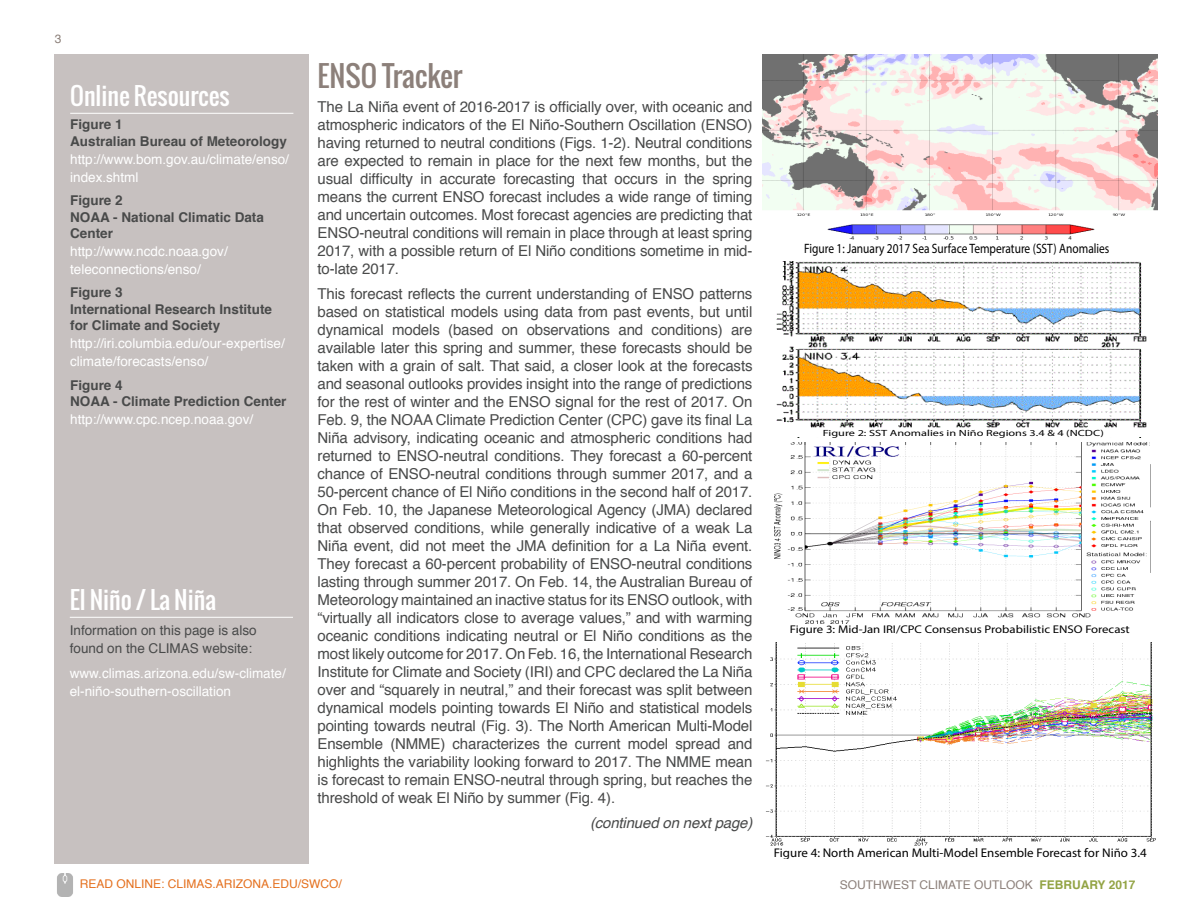
<style>
.page{position:relative;width:1188px;height:918px;background:#fff}
.page>*{position:absolute;margin:0;border:0;box-sizing:border-box;transform-origin:0 0}
.headline{font:28.5px "Oswald";color:#8c807a}
.headline_white___ru{font:24px "Oswald";color:#fff}
.body{font:15px/18px "Helvetica";letter-spacing:-.01em;color:#494a4a;text-align:justify}
.body-2{font:italic 15px "Helvetica";letter-spacing:-.01em;color:#494a4a}
.t1{font:13.65px "Myriad Pro";color:#000;scale:.84 1}
.body-3{font:13.5px/18px "Helvetica";color:#fff}
.subhead{font:700 13.5px/16.5px "Helvetica";color:#494a4a}
.subhead-2{font:13.5px/18px "Helvetica";color:#fff}
.body-4{font:13.5px/18px "Helvetica";color:#494a4a}
.t2{font:12.6px "Myriad Pro";color:#000}
.t3{font:12px "Helvetica";color:#8c807a}
.t4{font:12px "Helvetica";color:#e4701e}
.t5{font:11.25px "Myriad Pro";color:#000;scale:1.14 1}
.t6{font:9px "Myriad Pro";color:#000;scale:1.37 1}
.s1{font-weight:700;color:#93a445}
</style>
<div class="page">
<img style="left:57px;top:874px;width:16px;height:22px">
<div style="left:54px;top:54px;width:255px;height:810px;background:#c7c1c0"></div>
<hr style="left:70px;top:113px;width:223px;height:1px;background:#fff">
<hr style="left:70px;top:617px;width:223px;height:1px;background:#fff">
<img style="left:763px;top:54px;width:395px;height:186px">
<img style="left:776px;top:262px;width:371px;height:166px">
<img style="left:775px;top:442px;width:375px;height:182px">
<img style="left:766px;top:643px;width:390px;height:203px">
<p class="t3" style="left:55px;top:30px;width:8px">3</p>
<p class="headline_white___ru" style="left:70px;top:78px;width:161px">Online Resources</p>
<p class="subhead" style="left:70px;top:117px;width:54px">Figure 1</p>
<p class="subhead" style="left:70px;top:133px;width:218px">Australian Bureau of Meteorology</p>
<p class="body-3" style="left:70px;top:151px;width:220px">http://www.bom.gov.au/climate/enso/ index.shtml</p>
<p class="subhead" style="left:70px;top:192px;width:54px">Figure 2</p>
<p class="subhead" style="left:70px;top:209px;width:195px">NOAA - National Climatic Data<br>Center</p>
<p class="subhead-2" style="left:70px;top:243px;width:159px">http://www.ncdc.noaa.gov/ teleconnections/enso/</p>
<p class="subhead" style="left:70px;top:285px;width:54px">Figure 3</p>
<p class="subhead" style="left:70px;top:301px;width:203px">International Research Institute for Climate and Society</p>
<p class="body-3" style="left:70px;top:335px;width:216px">http://iri.columbia.edu/our-expertise/ climate/forecasts/enso/</p>
<p class="subhead" style="left:70px;top:377px;width:54px">Figure 4</p>
<p class="subhead" style="left:70px;top:393px;width:218px">NOAA - Climate Prediction Center</p>
<p class="subhead-2" style="left:70px;top:411px;width:185px">http://www.cpc.ncep.noaa.gov/</p>
<p class="headline_white___ru" style="left:70px;top:582px;width:148px">El Niño / La Niña</p>
<p class="body-4" style="left:70px;top:622px;width:188px">Information on this page is also found on the CLIMAS website:</p>
<p class="body-3" style="left:70px;top:664px;width:218px">www.climas.arizona.edu/sw-climate/ el-niño-southern-oscillation</p>
<p class="headline" style="left:318px;top:54px;width:146px">ENSO Tracker</p>
<p class="body" style="left:318px;top:99px;width:436px">The La Niña event of 2016-2017 is officially over, with oceanic and atmospheric indicators of the El Niño-Southern Oscillation (ENSO) having returned to neutral conditions (Figs. 1-2). Neutral conditions are expected to remain in place for the next few months, but the usual difficulty in accurate forecasting that occurs in the spring means the current ENSO forecast includes a wide range of timing and uncertain outcomes. Most forecast agencies are predicting that ENSO-neutral conditions will remain in place through at least spring 2017, with a possible return of El Niño conditions sometime in mid&shy;to-late 2017.</p>
<p class="body" style="left:318px;top:285px;width:437px">This forecast reflects the current understanding of ENSO patterns based on statistical models using data from past events, but until dynamical models (based on observations and conditions) are available later this spring and summer, these forecasts should be taken with a grain of salt. That said, a closer look at the forecasts and seasonal outlooks provides insight into the range of predictions for the rest of winter and the ENSO signal for the rest of 2017. On Feb. 9, the NOAA Climate Prediction Center (CPC) gave its final La Niña advisory, indicating oceanic and atmospheric conditions had returned to ENSO-neutral conditions. They forecast a 60-percent chance of ENSO-neutral conditions through summer 2017, and a 50-percent chance of El Niño conditions in the second half of 2017.<br>On Feb. 10, the Japanese Meteorological Agency (JMA) declared that observed conditions, while generally indicative of a weak La Niña event, did not meet the JMA definition for a La Niña event.<br>They forecast a 60-percent probability of ENSO-neutral conditions lasting through summer 2017. On Feb. 14, the Australian Bureau of Meteorology maintained an inactive status for its ENSO outlook, with “virtually all indicators close to average values,” and with warming oceanic conditions indicating neutral or El Niño conditions as the most likely outcome for 2017. On Feb. 16, the International Research Institute for Climate and Society (IRI) and CPC declared the La Niña over and “squarely in neutral,” and their forecast was split between dynamical models pointing towards El Niño and statistical models pointing towards neutral (Fig. 3). The North American Multi-Model Ensemble (NMME) characterizes the current model spread and highlights the variability looking forward to 2017. The NMME mean is forecast to remain ENSO-neutral through spring, but reaches the threshold of weak El Niño by summer (Fig. 4).</p>
<p class="body-2" style="left:590px;top:811px;width:164px">(continued on next page)</p>
<p class="t4" style="left:80px;top:875px;width:264px">READ ONLINE: CLIMAS.ARIZONA.EDU/SWCO/</p>
<p class="t1" style="left:804px;top:240px;width:365px">Figure 1: January 2017 Sea Surface Temperature (SST) Anomalies</p>
<p class="t6" style="left:823px;top:427px;width:207px">Figure 2: SST Anomalies in Niño Regions 3.4 &amp; 4 (NCDC)</p>
<p class="t5" style="left:790px;top:622px;width:300px">Figure 3: Mid-Jan IRI/CPC Consensus Probabilistic ENSO Forecast</p>
<p class="t2" style="left:774px;top:845px;width:374px">Figure 4: North American Multi-Model Ensemble Forecast for Niño 3.4</p>
<p class="t3" style="left:840px;top:875px;width:297px">SOUTHWEST CLIMATE OUTLOOK <span class="s1">FEBRUARY 2017</span></p>
</div>
